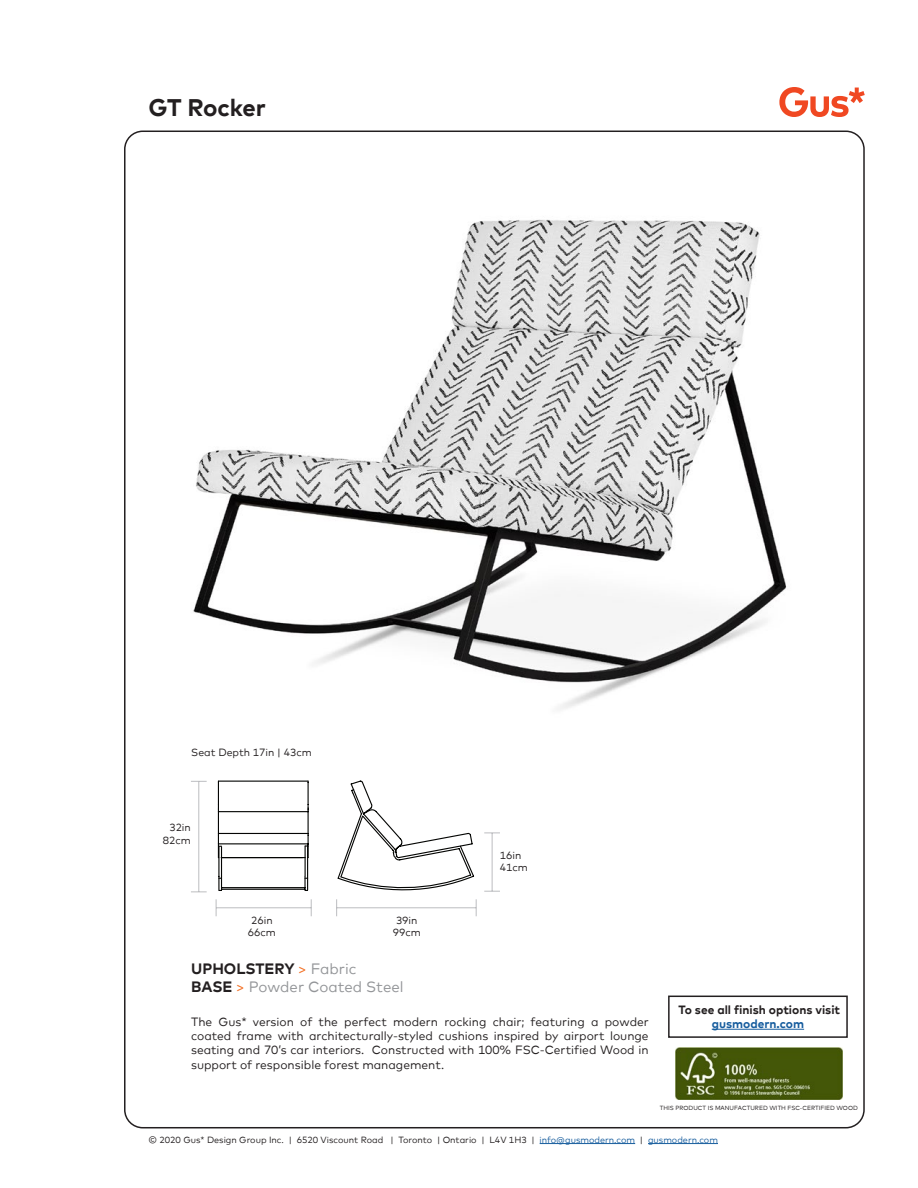
<style>
.page{position:relative;width:918px;height:1188px;background:#fff}
.page>*{position:absolute;margin:0;border:0;box-sizing:border-box;transform-origin:0 0}
.Product_Name_Headlin{font:700 24px "Mark";letter-spacing:-.01em;color:#231f20}
.Product_Name_Headlin-2{font:15px "Mark";color:#939598}
.Product_Name_Headlin-3{font:700 15px "Mark";color:#231f20}
.Product_Description{font:12px/14.4px "Mark";color:#231f20;text-align:justify}
.Product_Name_Headlin-4{font:700 12px/14.4px "Mark";color:#231f20;text-align:center}
.Product_Name_Headlin-5{font:10.5px/12.6px "Mark";color:#231f20;text-align:center}
.t1{font:9px "Mark";color:#231f20}
.Product_Name_Headlin-6{font:6px "Mark";color:#231f20}
.s1{font-weight:400;color:#f36e21}
.s2{font-weight:400;color:#939598}
.s3{font-weight:700;color:#231f20}
.s4{color:#f36e21}
.s5{color:#175d9e}
</style>
<div class="page">
<svg style="left:779px;top:87px;width:86px;height:30px"></svg>
<hr style="left:540px;top:1143px;width:95px;height:1px;background:#175d9e">
<hr style="left:648px;top:1143px;width:70px;height:1px;background:#175d9e">
<img style="left:134px;top:131px;width:653px;height:685px">
<svg style="left:191px;top:781px;width:16px;height:1px"></svg>
<svg style="left:191px;top:891px;width:16px;height:1px"></svg>
<hr style="left:198px;top:781px;width:1px;height:111px;background:#bcbdc0">
<svg style="left:484px;top:833px;width:16px;height:1px"></svg>
<svg style="left:484px;top:891px;width:16px;height:1px"></svg>
<hr style="left:492px;top:833px;width:1px;height:58px;background:#bcbdc0">
<svg style="left:216px;top:780px;width:261px;height:136px"></svg>
<img style="left:676px;top:1048px;width:167px;height:52px">
<div style="left:668px;top:996px;width:180px;height:42px;border:2px solid #231f20"></div>
<hr style="left:712px;top:1029px;width:92px;height:1px;background:#175d9e">
<p class="Product_Name_Headlin" style="left:148px;top:92px;width:119px">GT Rocker</p>
<p class="Product_Name_Headlin-5" style="left:191px;top:746px;width:122px">Seat Depth 17in | 43cm</p>
<p class="Product_Name_Headlin-5" style="left:163px;top:821px;width:30px;text-align:right">32in<br>82cm</p>
<p class="Product_Name_Headlin-5" style="left:500px;top:849px;width:30px;text-align:left">16in<br>41cm</p>
<p class="Product_Name_Headlin-5" style="left:248px;top:914px;width:30px">26in<br>66cm</p>
<p class="Product_Name_Headlin-5" style="left:393px;top:914px;width:30px">39in<br>99cm</p>
<p class="Product_Name_Headlin-3" style="left:191px;top:959px;width:167px">UPHOLSTERY <span class="s1">&gt;</span> <span class="s2">Fabric</span></p>
<p class="Product_Name_Headlin-2" style="left:191px;top:977px;width:214px"><span class="s3">BASE</span> <span class="s4">&gt;</span> Powder Coated Steel</p>
<p class="Product_Description" style="left:191px;top:1014px;width:459px">The Gus* version of the perfect modern rocking chair; featuring a powder coated frame with architecturally-styled cushions inspired by airport lounge seating and 70’s car interiors. Constructed with 100% FSC-Certified Wood in support of responsible forest management.</p>
<p class="Product_Name_Headlin-4" style="left:679px;top:1002px;width:163px">To see all finish options visit <span class="s5">gusmodern.com</span></p>
<p class="Product_Name_Headlin-6" style="left:660px;top:1105px;width:200px">THIS PRODUCT IS MANUFACTURED WITH FSC-CERTIFIED WOOD</p>
<p class="t1" style="left:148px;top:1134px;width:571px">© 2020 Gus* Design Group Inc. | 6520 Viscount Road | Toronto | Ontario | L4V 1H3 | <span class="s5">info@gusmodern.com</span> | <span class="s5">gusmodern.com</span></p>
</div>
